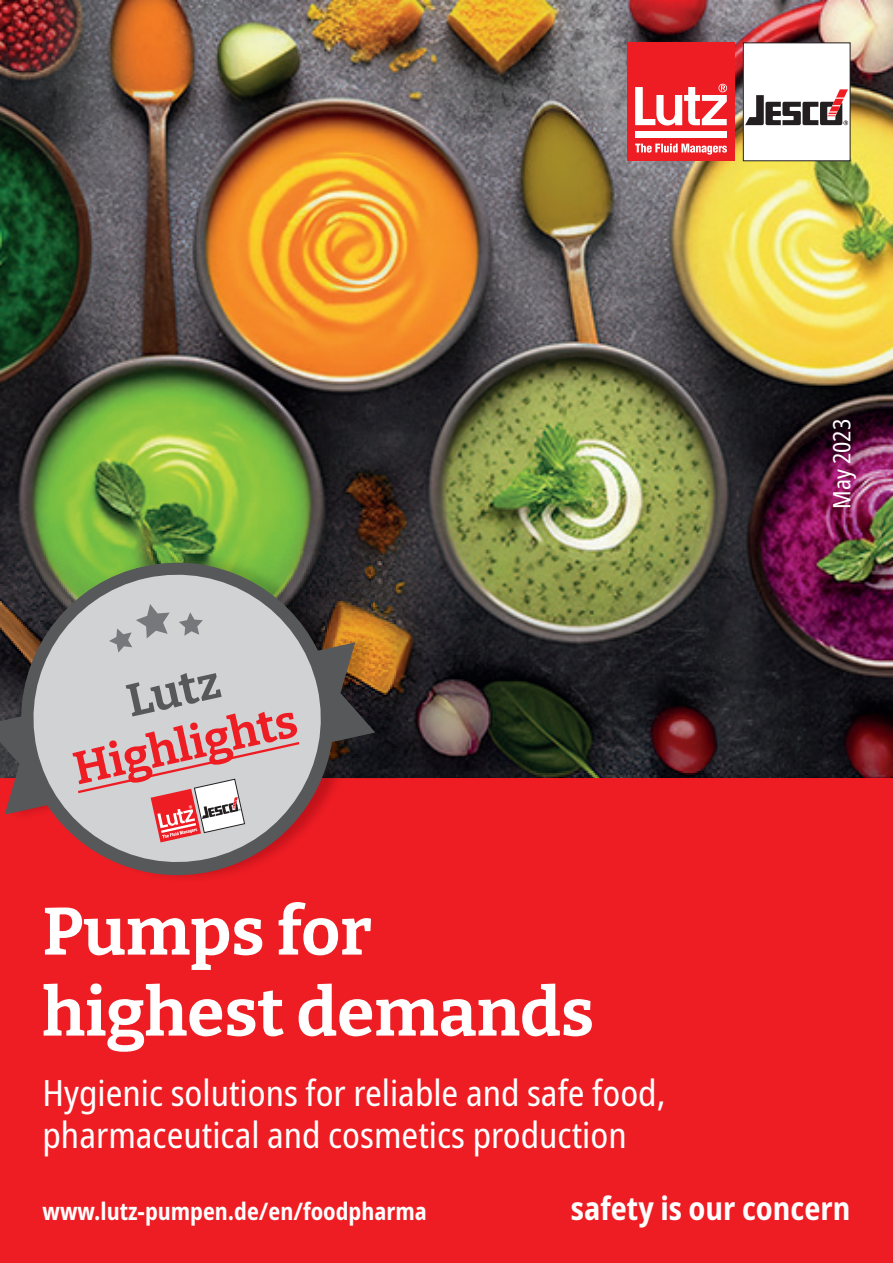
<style>
.page{position:relative;width:893px;height:1263px;background:#fff}
.page>*{position:absolute;margin:0;border:0;box-sizing:border-box;transform-origin:0 0}
.t1{font:700 66.75px/81px "Bitter";color:#fff}
.t2{font:condensed 36px/42px "Noto Sans";color:#fff}
.t3{font:700 condensed 32.25px "Noto Sans";color:#fff}
.t4{font:700 condensed 24px "Noto Sans";color:#fff}
.t5{font:condensed 24px "Noto Sans";color:#fff}
</style>
<div class="page">
<img style="left:0;top:0;width:893px;height:771px">
<img style="left:396px;top:771px;width:497px;height:7px">
<div style="left:0;top:778px;width:893px;height:485px;background:#ee1d23"></div>
<div style="left:743px;top:43px;width:107px;height:118px;background:#fff"></div>
<div style="left:627px;top:43px;width:108px;height:118px;background:#ee1d23"></div>
<div style="left:635px;top:132px;width:92px;height:6px;background:#fff"></div>
<svg style="left:635px;top:84px;width:92px;height:42px"></svg>
<svg style="left:635px;top:144px;width:92px;height:11px"></svg>
<svg style="left:745px;top:89px;width:103px;height:36px"></svg>
<img style="left:375px;top:551px;width:21px;height:227px">
<svg style="left:0;top:550px;width:375px;height:328px"></svg>
<svg style="left:20px;top:561px;width:314px;height:315px"></svg>
<svg style="left:179px;top:612px;width:24px;height:24px"></svg>
<svg style="left:109px;top:604px;width:61px;height:49px"></svg>
<svg style="left:72px;top:673px;width:227px;height:169px"></svg>
<h1 class="t1" style="left:43px;top:889px;width:553px">Pumps for highest demands</h1>
<p class="t2" style="left:43px;top:1073px;width:624px">Hygienic solutions for reliable and safe food, pharmaceutical and cosmetics production</p>
<p class="t5" style="left:825px;top:509px;width:91px;rotate:-90deg">May 2023</p>
<p class="t4" style="left:43px;top:1194px;width:386px">www.lutz-pumpen.de/en/foodpharma</p>
<p class="t3" style="left:571px;top:1185px;width:281px">safety is our concern</p>
</div>
